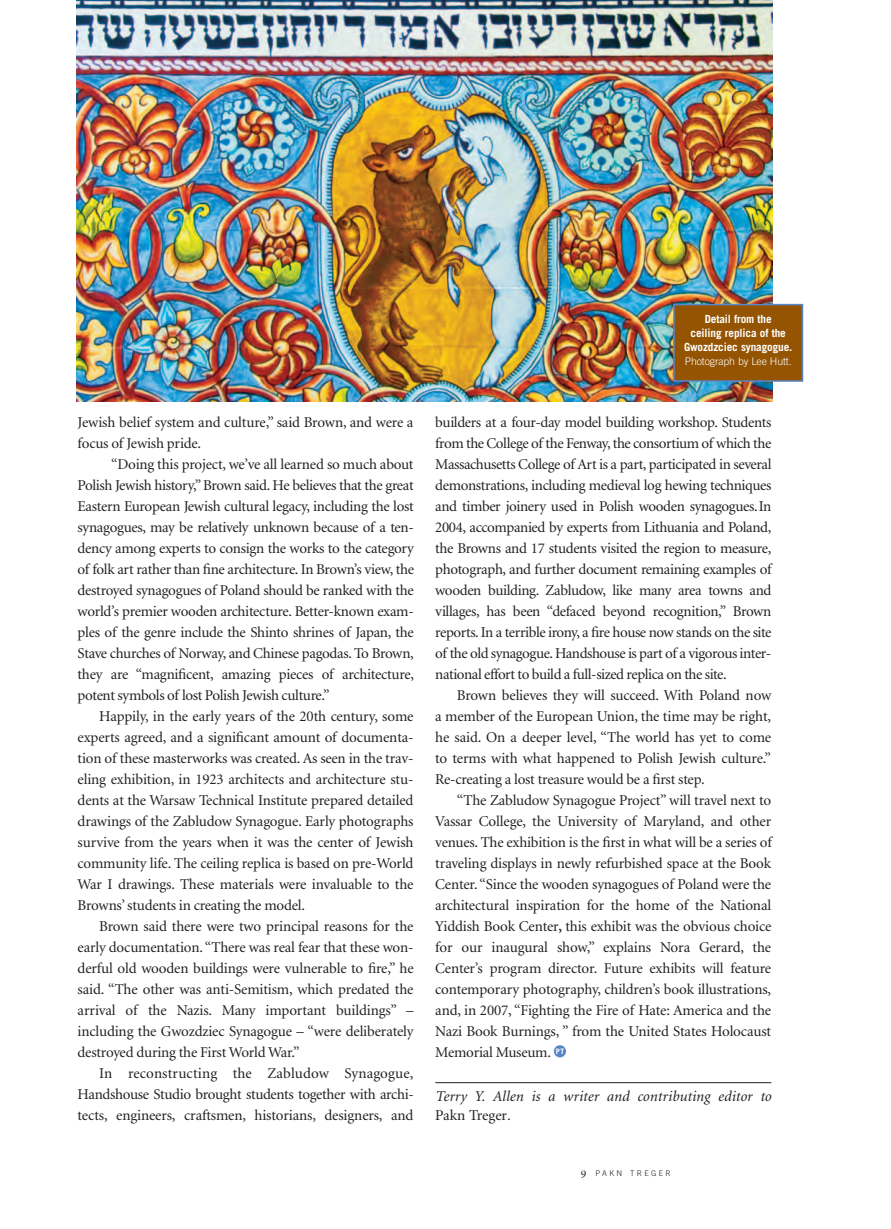
<style>
.page{position:relative;width:891px;height:1229px;background:#fff}
.page>*{position:absolute;margin:0;border:0;box-sizing:border-box;transform-origin:0 0}
.t1{font:15px/21px "Minion";letter-spacing:-.015em;color:#231f20;text-align:justify}
.t2{font:italic 15px/19px "Minion";letter-spacing:.005em;color:#231f20}
.t3{font:700 11.25px/14.2px "Trade Gothic";letter-spacing:-.01em;color:#fff;text-align:center}
.t4{font:300 10.5px "Trade Gothic";letter-spacing:-.01em;color:#fff}
.t5{font:300 7.8px "Trade Gothic";letter-spacing:.295em;color:#231f20}
.t6{font:700 7.5px "Trade Gothic";color:#fff}
.s1{font-weight:600}
.s2{font-style:normal}
</style>
<div class="page">
<hr style="left:435px;top:1082px;width:336px;height:1px;background:#231f20">
<img style="left:77px;top:0;width:695px;height:401px">
<div style="left:674px;top:304px;width:128px;height:77px;background:#945402"></div>
<div style="left:673px;top:304px;width:130px;height:78px;border:2px solid #5786c5"></div>
<div style="left:554px;top:1045px;width:12px;height:12px;background:#5786c5;border-radius:50%"></div>
<p class="t1" style="left:78px;top:413px;width:337px">Jewish belief system and culture,” said Brown, and were a focus of Jewish pride.</p>
<p class="t1" style="left:78px;top:455px;width:338px;text-indent:33px">“Doing this project, we’ve all learned so much about Polish Jewish history,” Brown said. He believes that the great Eastern European Jewish cultural legacy, including the lost synagogues, may be relatively unknown because of a ten&shy;dency among experts to consign the works to the category of folk art rather than fine architecture. In Brown’s view, the destroyed synagogues of Poland should be ranked with the world’s premier wooden architecture. Better-known exam&shy;ples of the genre include the Shinto shrines of Japan, the Stave churches of Norway, and Chinese pagodas. To Brown, they are “magnificent, amazing pieces of architecture, potent symbols of lost Polish Jewish culture.”</p>
<p class="t1" style="left:78px;top:707px;width:338px;text-indent:22px">Happily, in the early years of the 20th century, some experts agreed, and a significant amount of documenta&shy;tion of these masterworks was created. As seen in the trav&shy;eling exhibition, in 1923 architects and architecture stu&shy;dents at the Warsaw Technical Institute prepared detailed drawings of the Zabludow Synagogue. Early photographs survive from the years when it was the center of Jewish community life. The ceiling replica is based on pre-World War I drawings. These materials were invaluable to the Browns’ students in creating the model.</p>
<p class="t1" style="left:78px;top:917px;width:338px;text-indent:22px">Brown said there were two principal reasons for the early documentation.“There was real fear that these won&shy;derful old wooden buildings were vulnerable to fire,” he said. “The other was anti-Semitism, which predated the arrival of the Nazis. Many important buildings” – including the Gwozdziec Synagogue – “were deliberately destroyed during the First World War.”</p>
<p class="t1" style="left:78px;top:1064px;width:338px;text-indent:22px">In reconstructing the Zabludow Synagogue, Handshouse Studio brought students together with archi&shy;tects, engineers, craftsmen, historians, designers, and</p>
<p class="t3" style="left:684px;top:312px;width:110px">Detail from the<br>ceiling replica of the<br>Gwozdzciec synagogue.</p>
<p class="t4" style="left:685px;top:358px;width:108px">Photograph by Lee Hutt.</p>
<p class="t1" style="left:435px;top:413px;width:338px">builders at a four-day model building workshop. Students from the College of the Fenway, the consortium of which the Massachusetts College of Art is a part, participated in several demonstrations, including medieval log hewing techniques and timber joinery used in Polish wooden synagogues.In 2004, accompanied by experts from Lithuania and Poland, the Browns and 17 students visited the region to measure, photograph, and further document remaining examples of wooden building. Zabludow, like many area towns and villages, has been “defaced beyond recognition,” Brown reports. In a terrible irony, a fire house now stands on the site of the old synagogue.Handshouse is part of a vigorous inter&shy;national effort to build a full-sized replica on the site.</p>
<p class="t1" style="left:435px;top:686px;width:337px;text-indent:22px">Brown believes they will succeed. With Poland now a member of the European Union, the time may be right, he said. On a deeper level, “The world has yet to come to terms with what happened to Polish Jewish culture.” Re-creating a lost treasure would be a first step.</p>
<p class="t1" style="left:435px;top:791px;width:338px;text-indent:22px">“The Zabludow Synagogue Project” will travel next to Vassar College, the University of Maryland, and other venues. The exhibition is the first in what will be a series of traveling displays in newly refurbished space at the Book Center. “Since the wooden synagogues of Poland were the architectural inspiration for the home of the National Yiddish Book Center<span class="s1">,</span> this exhibit was the obvious choice for our inaugural show,” explains Nora Gerard, the Center’s program director. Future exhibits will feature contemporary photography, children’s book illustrations, and, in 2007, “Fighting the Fire of Hate: America and the Nazi Book Burnings, ” from the United States Holocaust Memorial Museum.</p>
<p class="t2" style="left:435px;top:1087px;width:338px">Terry Y. Allen is a writer and contributing editor to<br><span class="s2">Pakn Treger</span>.</p>
<p class="t6" style="left:556px;top:1048px;width:10px">PT</p>
<p class="t5" style="left:595px;top:1170px;width:77px">PAKN TREGER</p>
</div>
